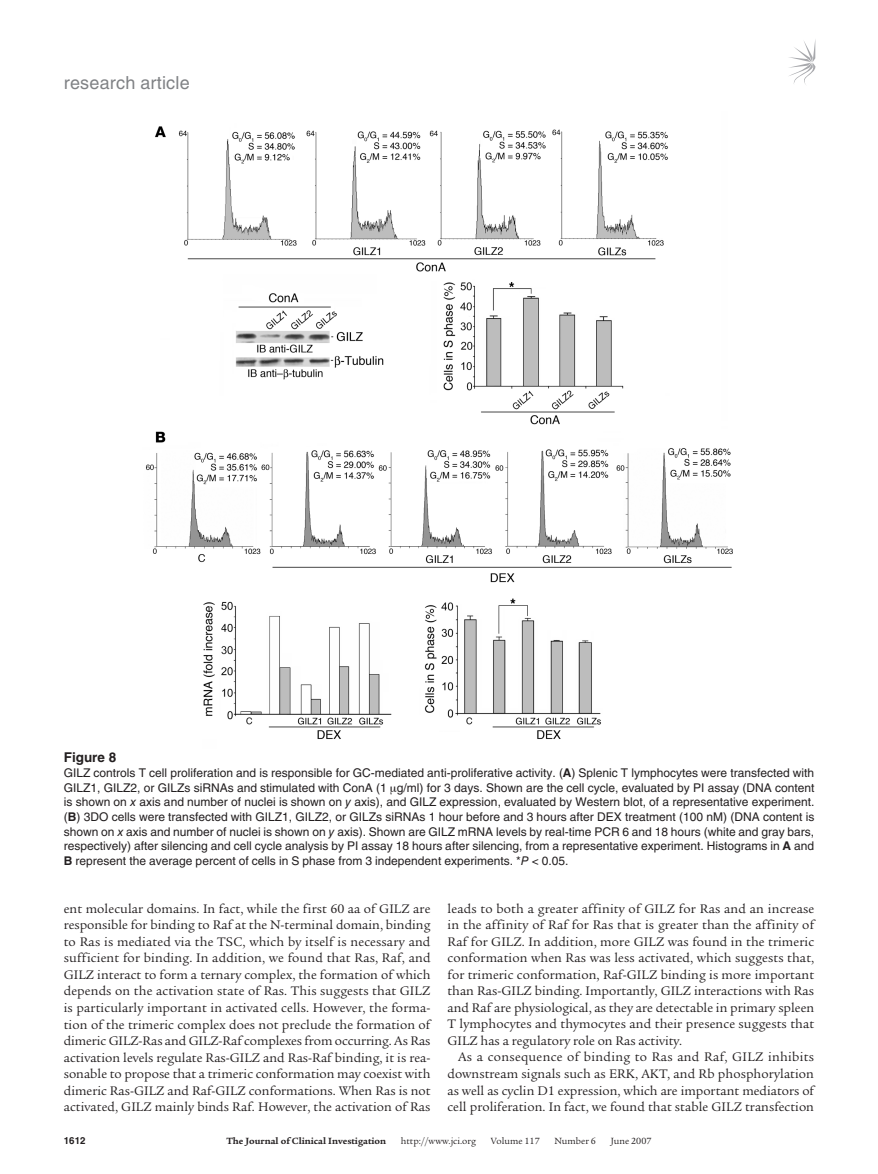
<style>
.page{position:relative;width:878px;height:1174px;background:#fff}
.page>*{position:absolute;margin:0;border:0;box-sizing:border-box;transform-origin:0 0}
.t1{font:18px "Helvetica LT Std";letter-spacing:.01em;color:#808285}
.t2{font:13.5px/16.5px "Legacy Serif Std";letter-spacing:.005em;color:#231f20;text-align:justify}
.t3{font:700 13.5px "Helvetica LT Std";color:#231f20}
.t4{font:12px/14.5px "Helvetica LT Std";color:#231f20;text-align:justify}
.t5{font:9.75px "Legacy Serif Std";color:#231f20}
.t6{font:700 9.75px "Legacy Serif Std";color:#231f20}
.t7{font:700 9.75px "Helvetica LT Std";color:#231f20}
.s1{font-weight:700}
.s2{font-style:italic}
</style>
<div class="page">
<svg style="left:789px;top:41px;width:26px;height:44px"></svg>
<img style="left:146px;top:126px;width:587px;height:613px">
<h1 class="t1" style="left:64px;top:72px;width:127px">research article</h1>
<p class="t3" style="left:64px;top:749px;width:54px">Figure 8</p>
<p class="t4" style="left:64px;top:765px;width:752px">GILZ controls T cell proliferation and is responsible for GC-mediated anti-proliferative activity. (<span class="s1">A</span>) Splenic T lymphocytes were transfected with GILZ1, GILZ2, or GILZs siRNAs and stimulated with ConA (1 g/ml) for 3 days. Shown are the cell cycle, evaluated by PI assay (DNA content is shown on <span class="s2">x</span> axis and number of nuclei is shown on <span class="s2">y</span> axis), and GILZ expression, evaluated by Western blot, of a representative experiment. (<span class="s1">B</span>) 3DO cells were transfected with GILZ1, GILZ2, or GILZs siRNAs 1 hour before and 3 hours after DEX treatment (100 nM) (DNA content is shown on <span class="s2">x</span> axis and number of nuclei is shown on <span class="s2">y</span> axis). Shown are GILZ mRNA levels by real-time PCR 6 and 18 hours (white and gray bars, respectively) after silencing and cell cycle analysis by PI assay 18 hours after silencing, from a representative experiment. Histograms in <span class="s1">A</span> and <span class="s1">B</span> represent the average percent of cells in S phase from 3 independent experiments. *<span class="s2">P</span> &lt; 0.05.</p>
<p class="t2" style="left:64px;top:900px;width:368px">ent molecular domains. In fact, while the first 60 aa of GILZ are responsible for binding to Raf at the N-terminal domain, binding to Ras is mediated via the TSC, which by itself is necessary and sufficient for binding. In addition, we found that Ras, Raf, and GILZ interact to form a ternary complex, the formation of which depends on the activation state of Ras. This suggests that GILZ is particularly important in activated cells. However, the forma&shy;tion of the trimeric complex does not preclude the formation of dimeric GILZ-Ras and GILZ-Raf complexes from occurring. As Ras activation levels regulate Ras-GILZ and Ras-Raf binding, it is rea&shy;sonable to propose that a trimeric conformation may coexist with dimeric Ras-GILZ and Raf-GILZ conformations. When Ras is not activated, GILZ mainly binds Raf. However, the activation of Ras</p>
<p class="t2" style="left:447px;top:900px;width:368px">leads to both a greater affinity of GILZ for Ras and an increase in the affinity of Raf for Ras that is greater than the affinity of Raf for GILZ. In addition, more GILZ was found in the trimeric conformation when Ras was less activated, which suggests that, for trimeric conformation, Raf-GILZ binding is more important than Ras-GILZ binding. Importantly, GILZ interactions with Ras and Raf are physiological, as they are detectable in primary spleen T lymphocytes and thymocytes and their presence suggests that GILZ has a regulatory role on Ras activity.</p>
<p class="t2" style="left:447px;top:1049px;width:368px;text-indent:11px">As a consequence of binding to Ras and Raf, GILZ inhibits downstream signals such as ERK, AKT, and Rb phosphorylation as well as cyclin D1 expression, which are important mediators of cell proliferation. In fact, we found that stable GILZ transfection</p>
<p class="t7" style="left:64px;top:1134px;width:23px">1612</p>
<p class="t6" style="left:226px;top:1135px;width:161px">The Journal of Clinical Investigation</p>
<p class="t5" style="left:401px;top:1135px;width:77px">http://www.jci.org</p>
<p class="t5" style="left:491px;top:1135px;width:50px">Volume 117</p>
<p class="t5" style="left:554px;top:1135px;width:43px">Number 6</p>
<p class="t5" style="left:610px;top:1135px;width:42px">June 2007</p>
</div>
